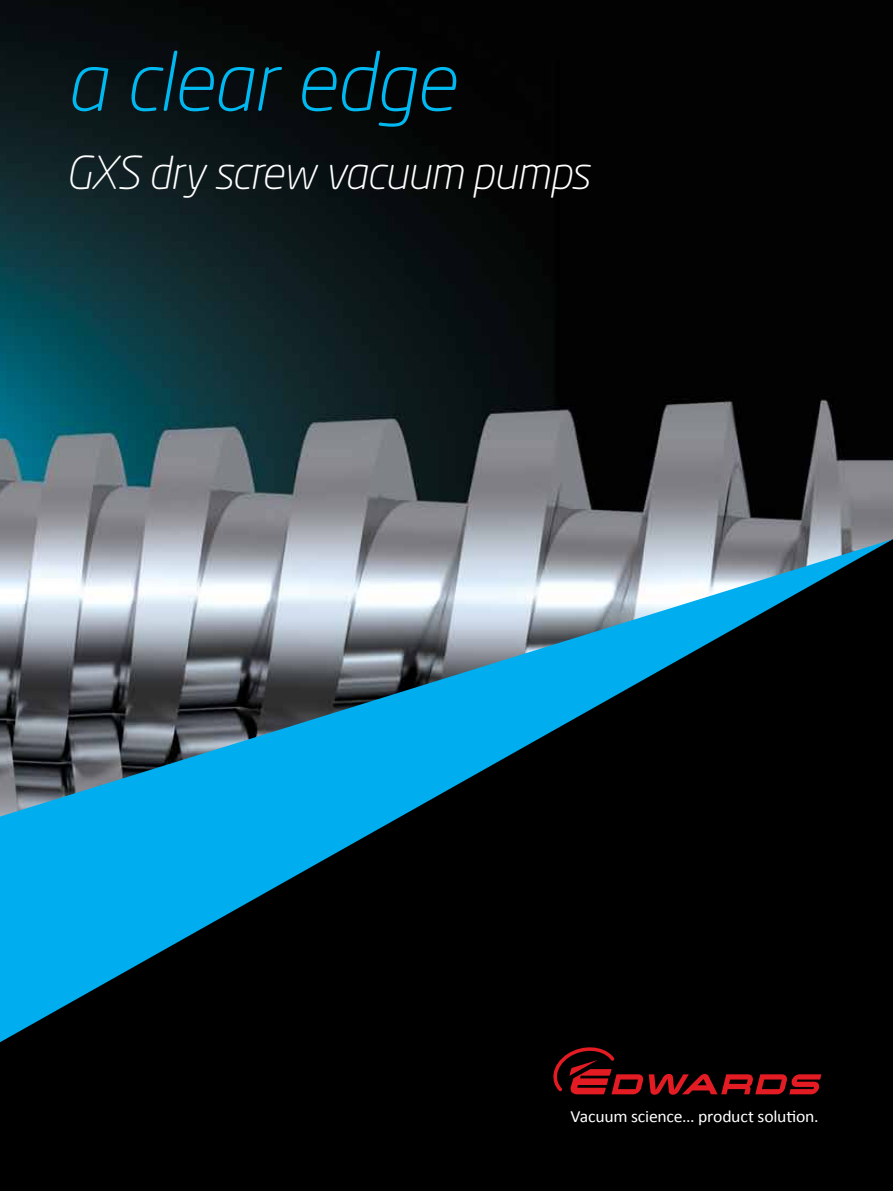
<style>
.page{position:relative;width:893px;height:1191px;background:#fff}
.page>*{position:absolute;margin:0;border:0;box-sizing:border-box;transform-origin:0 0}
.t1{font:italic 300 81px "Neo Sans Std";letter-spacing:-.02em;color:#00b9f1}
.t2{font:italic 300 45px "Neo Sans Std";letter-spacing:-.03em;color:#fff}
.t3{font:17.1px "Calibri";letter-spacing:-.015em;color:#fff;scale:1.04 1}
</style>
<div class="page">
<img style="left:0;top:0;width:893px;height:538px">
<div style="left:0;top:538px;width:893px;height:653px;background:#000"></div>
<svg style="left:0;top:539px;width:893px;height:503px;background:#285161"></svg>
<svg style="left:649px;top:1074px;width:172px;height:20px;background:#7c0e13"></svg>
<svg style="left:553px;top:1044px;width:90px;height:50px;background:#48080b"></svg>
<h1 class="t1" style="left:66px;top:33px;width:391px">a clear edge</h1>
<h2 class="t2" style="left:66px;top:146px;width:527px">gxs dry screw vacuum pumps</h2>
<p class="t3" style="left:571px;top:1105px;width:240px">Vacuum science... product solution.</p>
</div>
